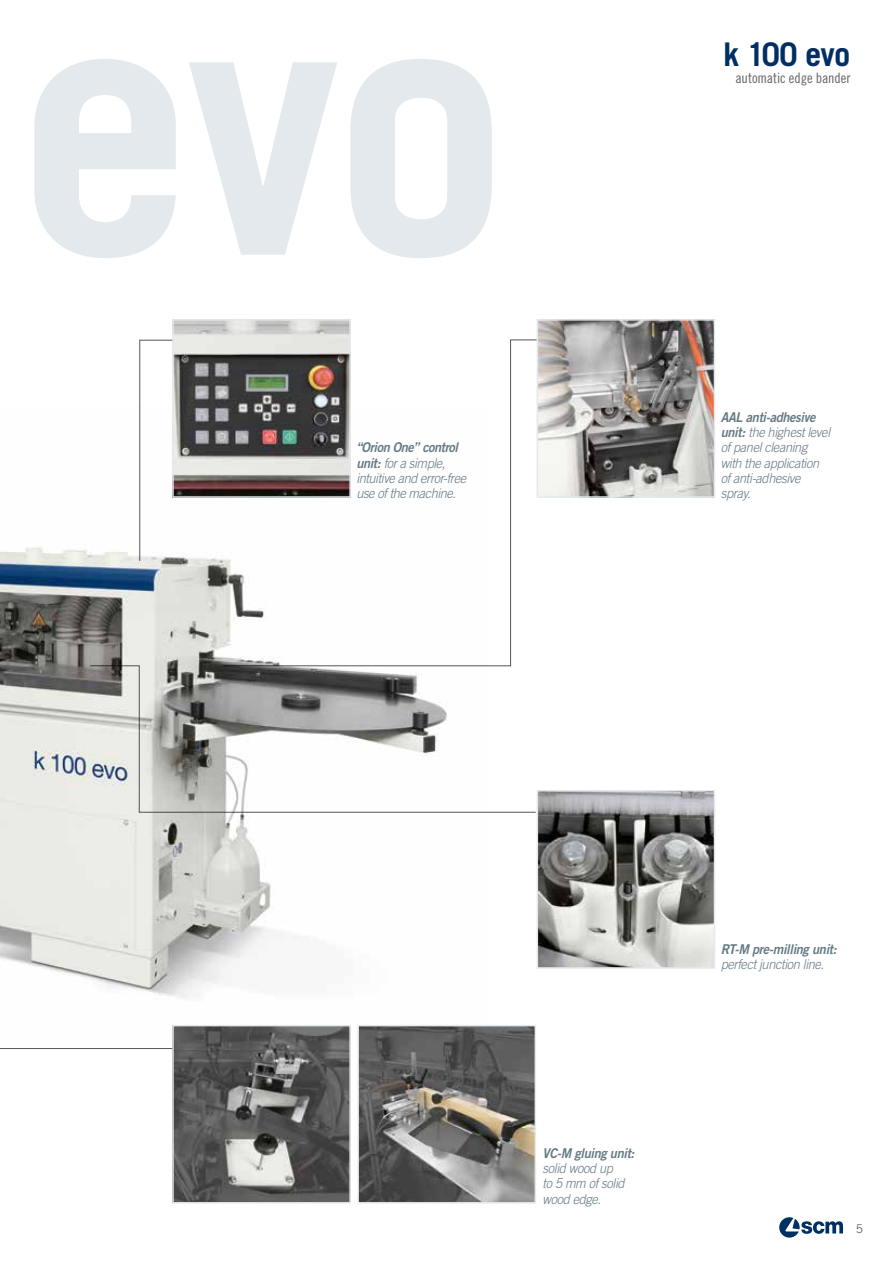
<style>
.page{position:relative;width:893px;height:1263px;background:#fff}
.page>*{position:absolute;margin:0;border:0;box-sizing:border-box;transform-origin:0 0}
.t1{font:700 353.4px "Trade Gothic LT Std";color:#e3e9ec}
.t2{font:700 32.55px "Trade Gothic LT Std";letter-spacing:-.025em;color:#003063}
.t3{font:14.4px "Trade Gothic LT Std Cn 18";letter-spacing:-.005em;color:#646363}
.t4{font:italic 300 13.5px/15.1px "Trade Gothic LT Std";letter-spacing:-.025em;color:#647a84;scale:.94 1}
.t5{font:13.5px "Trade Gothic LT Std Bd 2 Obl";letter-spacing:-.025em;color:#647a84;scale:.94 1}
.t6{font:12px "Trade Gothic LT Std";color:#646363}
.s1{font-family:"Trade Gothic LT Std Bd 2 Obl";font-weight:400;font-style:normal}
</style>
<div class="page">
<svg style="left:779px;top:1217px;width:64px;height:20px"></svg>
<img style="left:0;top:547px;width:301px;height:451px">
<img style="left:175px;top:1028px;width:173px;height:172px">
<div style="left:172px;top:1025px;width:179px;height:178px;border:2px solid #e3e9ec"></div>
<img style="left:360px;top:1028px;width:173px;height:172px">
<div style="left:357px;top:1025px;width:179px;height:178px;border:2px solid #e3e9ec"></div>
<img style="left:175px;top:322px;width:173px;height:173px">
<div style="left:172px;top:319px;width:179px;height:179px;border:2px solid #e3e9ec"></div>
<img style="left:540px;top:322px;width:172px;height:173px">
<div style="left:537px;top:319px;width:178px;height:179px;border:2px solid #e3e9ec"></div>
<svg style="left:139px;top:340px;width:34px;height:221px"></svg>
<img style="left:540px;top:793px;width:172px;height:173px">
<div style="left:537px;top:790px;width:178px;height:179px;border:2px solid #e3e9ec"></div>
<svg style="left:223px;top:339px;width:314px;height:326px"></svg>
<svg style="left:173px;top:665px;width:363px;height:148px"></svg>
<svg style="left:0;top:665px;width:173px;height:384px"></svg>
<h1 class="t1" style="left:17px;top:-89px;width:494px">evo</h1>
<p class="t5" style="left:356px;top:439px;width:110px">“Orion One” control</p>
<p class="t4" style="left:356px;top:455px;width:118px"><span class="s1">unit:</span> for a simple, intuitive and error-free use of the machine.</p>
<h2 class="t2" style="left:723px;top:34px;width:129px">k 100 evo</h2>
<p class="t3" style="left:735px;top:70px;width:116px">automatic edge bander</p>
<p class="t5" style="left:721px;top:409px;width:102px">AAL anti-adhesive</p>
<p class="t4" style="left:721px;top:425px;width:118px"><span class="s1">unit:</span> the highest level of panel cleaning with the application of anti-adhesive spray.</p>
<p class="t5" style="left:543px;top:1145px;width:99px">VC-M gluing unit:</p>
<p class="t4" style="left:543px;top:1161px;width:89px">solid wood up to 5 mm of solid wood edge.</p>
<p class="t5" style="left:721px;top:940px;width:125px">RT-M pre-milling unit:</p>
<p class="t4" style="left:721px;top:956px;width:112px">perfect junction line.</p>
<p class="t6" style="left:856px;top:1222px;width:9px">5</p>
</div>
